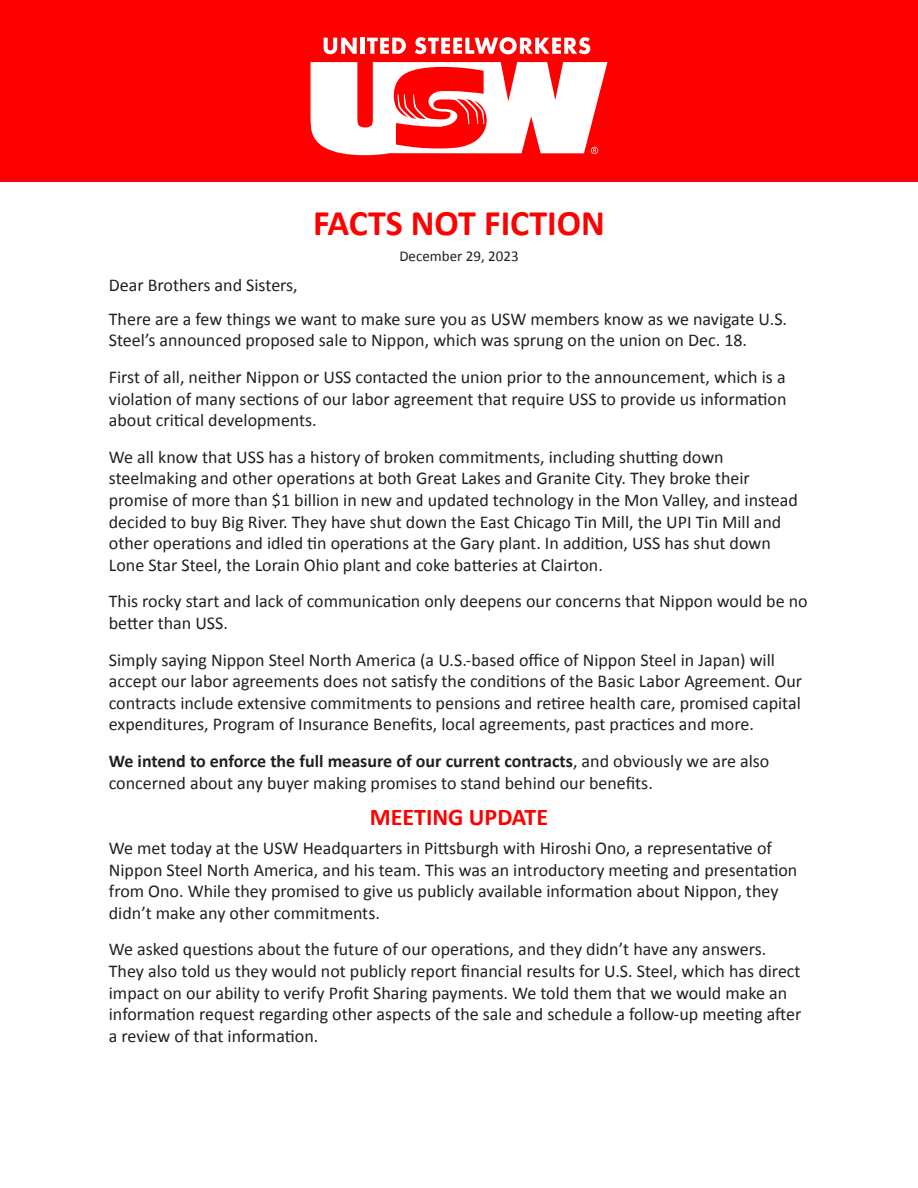
<style>
.page{position:relative;width:918px;height:1188px;background:#fff}
.page>*{position:absolute;margin:0;border:0;box-sizing:border-box;transform-origin:0 0}
.t1{font:700 36px "Calibri";color:#f00}
.t2{font:700 24px "Calibri";color:#f00}
.t3{font:18px/21.6px "Calibri";color:#231f20}
.t4{font:15px "Calibri";color:#231f20}
.s1{font-weight:700}
</style>
<div class="page">
<div style="left:0;top:0;width:918px;height:182px;background:#f00"></div>
<svg style="left:324px;top:38px;width:33px;height:16px"></svg>
<hr style="left:361px;top:38px;width:4px;height:16px;background:#fff">
<svg style="left:367px;top:38px;width:39px;height:16px"></svg>
<svg style="left:415px;top:37px;width:175px;height:17px"></svg>
<svg style="left:311px;top:62px;width:296px;height:93px"></svg>
<h1 class="t1" style="left:313px;top:202px;width:293px">FACTS NOT FICTION</h1>
<p class="t4" style="left:399px;top:250px;width:121px">December 29, 2023</p>
<p class="t3" style="left:109px;top:269px;width:680px;line-height:33.6px">Dear Brothers and Sisters,<br>There are a few things we want to make sure you as USW members know as we navigate U.S.</p>
<p class="t3" style="left:109px;top:323px;width:678px;line-height:36.6px">Steel’s announced proposed sale to Nippon, which was sprung on the union on Dec. 18.<br>First of all, neither Nippon or USS contacted the union prior to the announcement, which is a</p>
<p class="t3" style="left:109px;top:388px;width:679px">violation of many sections of our labor agreement that require USS to provide us information about critical developments.</p>
<p class="t3" style="left:109px;top:446px;width:691px">We all know that USS has a history of broken commitments, including shutting down steelmaking and other operations at both Great Lakes and Granite City. They broke their promise of more than $1 billion in new and updated technology in the Mon Valley, and instead decided to buy Big River. They have shut down the East Chicago Tin Mill, the UPI Tin Mill and other operations and idled tin operations at the Gary plant. In addition, USS has shut down Lone Star Steel, the Lorain Ohio plant and coke batteries at Clairton.</p>
<p class="t3" style="left:109px;top:591px;width:700px">This rocky start and lack of communication only deepens our concerns that Nippon would be no better than USS.</p>
<p class="t3" style="left:109px;top:649px;width:695px">Simply saying Nippon Steel North America (a U.S.-based office of Nippon Steel in Japan) will accept our labor agreements does not satisfy the conditions of the Basic Labor Agreement. Our contracts include extensive commitments to pensions and retiree health care, promised capital expenditures, Program of Insurance Benefits, local agreements, past practices and more.</p>
<p class="t3" style="left:109px;top:751px;width:662px"><span class="s1">We intend to enforce the full measure of our current contracts</span>, and obviously we are also concerned about any buyer making promises to stand behind our benefits.</p>
<h2 class="t2" style="left:370px;top:803px;width:180px">MEETING UPDATE</h2>
<p class="t3" style="left:109px;top:837px;width:690px">We met today at the USW Headquarters in Pittsburgh with Hiroshi Ono, a representative of Nippon Steel North America, and his team. This was an introductory meeting and presentation from Ono. While they promised to give us publicly available information about Nippon, they didn’t make any other commitments.</p>
<p class="t3" style="left:109px;top:939px;width:694px">We asked questions about the future of our operations, and they didn’t have any answers.<br>They also told us they would not publicly report financial results for U.S. Steel, which has direct impact on our ability to verify Profit Sharing payments. We told them that we would make an information request regarding other aspects of the sale and schedule a follow-up meeting after a review of that information.</p>
</div>
